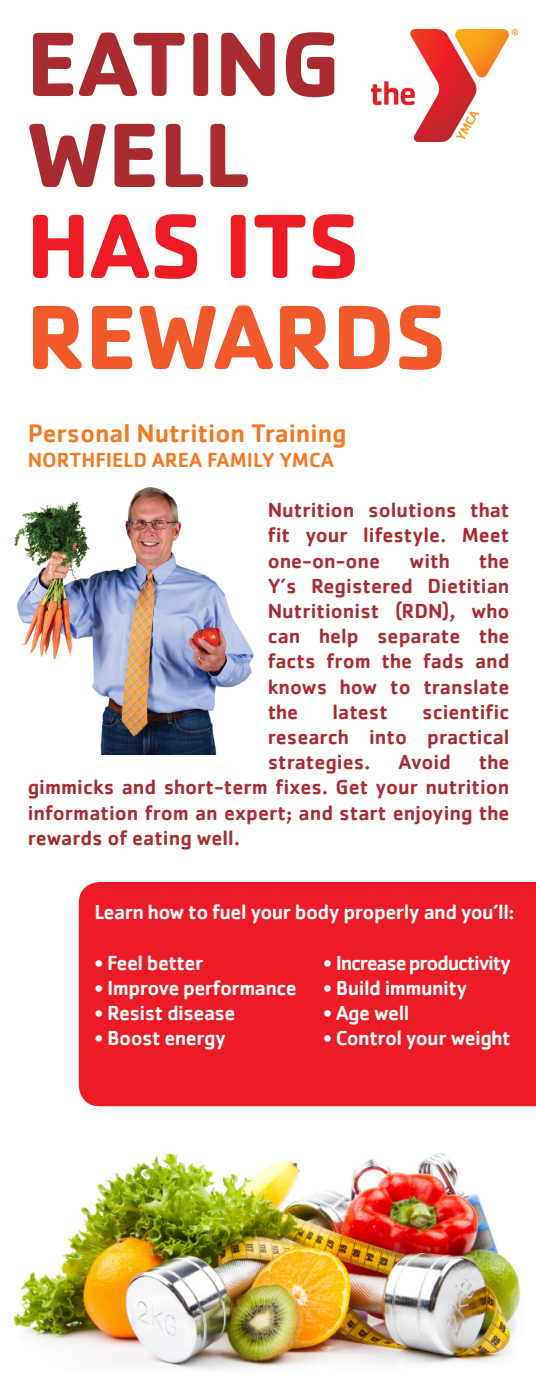
<style>
.page{position:relative;width:536px;height:1386px;background:#fff}
.page>*{position:absolute;margin:0;border:0;box-sizing:border-box;transform-origin:0 0}
.t1{font:700 94.5px "Cachet";letter-spacing:-.01em;color:#a92b31}
.t2{font:700 94.5px "Cachet";letter-spacing:-.01em;color:#f1592b}
.t3{font:700 94.5px "Cachet";letter-spacing:-.01em;color:#ed1c24}
.t4{font:500 26.25px "Cachet";color:#f47920}
.t5{font:500 21px/25.2px "Cachet";color:#a92b31;text-align:justify}
.t6{font:500 21px "Cachet";letter-spacing:-.025em;color:#fff}
.t7{font:500 21px "Cachet";color:#f47920}
.t8{font:500 21px "Cachet";letter-spacing:-.06em;color:#fff}
</style>
<div class="page">
<img style="left:10px;top:1149px;width:511px;height:221px">
<img style="left:14px;top:486px;width:240px;height:268px">
<div style="left:79px;top:882px;width:457px;height:224px;background:#ed1c24"></div>
<img style="left:371px;top:30px;width:146px;height:112px">
<p class="t1" style="left:26px;top:3px;width:316px">EATING</p>
<p class="t1" style="left:26px;top:94px;width:224px">WELL</p>
<p class="t3" style="left:26px;top:185px;width:335px">HAS ITS</p>
<p class="t2" style="left:26px;top:276px;width:422px">REWARDS</p>
<p class="t4" style="left:28px;top:417px;width:320px">Personal Nutrition Training</p>
<p class="t7" style="left:28px;top:447px;width:308px">NORTHFIELD AREA FAMILY YMCA</p>
<p class="t5" style="left:267px;top:497px;width:243px">Nutrition solutions that fit your lifestyle. Meet one-on-one</p>
<p class="t5" style="left:267px;top:547px;width:243px;text-indent:211px">the Y’s Registered Dietitian Nutritionist (RDN), who can help separate the facts from the fads and knows how to translate the</p>
<p class="t5" style="left:409px;top:547px;width:42px">with</p>
<p class="t5" style="left:267px;top:699px;width:243px;text-indent:154px">scientific research into practical strategies.</p>
<p class="t5" style="left:332px;top:699px;width:57px">latest</p>
<p class="t5" style="left:28px;top:749px;width:483px;text-indent:451px">the gimmicks and short-term fixes. Get your nutrition information from an expert; and start enjoying the rewards of eating well.</p>
<p class="t5" style="left:398px;top:749px;width:54px">Avoid</p>
<p class="t6" style="left:94px;top:899px;width:421px">Learn how to fuel your body properly and you’ll:</p>
<p class="t6" style="left:94px;top:950px;width:110px">• Feel better</p>
<p class="t6" style="left:94px;top:975px;width:204px">• Improve performance</p>
<p class="t6" style="left:94px;top:1000px;width:142px">• Resist disease</p>
<p class="t6" style="left:94px;top:1025px;width:133px">• Boost energy</p>
<p class="t8" style="left:323px;top:950px;width:189px">• Increase productivity</p>
<p class="t6" style="left:323px;top:975px;width:146px">• Build immunity</p>
<p class="t6" style="left:323px;top:1000px;width:88px">• Age well</p>
<p class="t6" style="left:323px;top:1025px;width:189px">• Control your weight</p>
</div>
